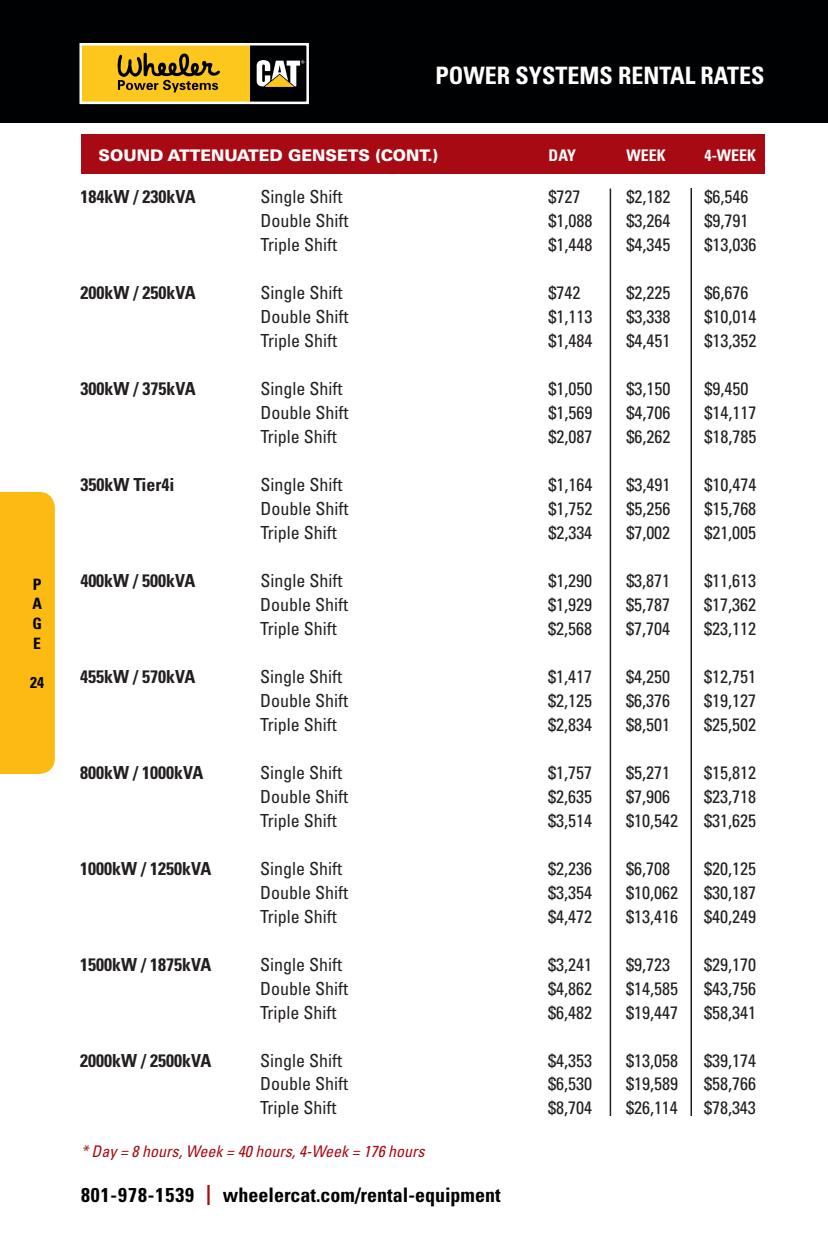
<style>
.page{position:relative;width:828px;height:1260px;background:#fff}
.page>*{position:absolute;margin:0;border:0;box-sizing:border-box;transform-origin:0 0}
.t1{font:700 condensed 24px "Univers LT Std";color:#fff}
.t2{font:700 condensed 20px "Univers LT Std";color:#000103}
.t3{font:condensed 18px "Univers LT Std";color:#231f20}
.t4{font:700 condensed 18px "Univers LT Std";color:#231f20}
.t5{font:italic condensed 16px "Univers LT Std";color:#a70a12}
.t6{font:900 16px "Univers LT Std";color:#fff}
.t7{font:700 condensed 16px "Univers LT Std";color:#fff}
.t8{font:700 condensed 15.6px/19.6px "Univers LT Std";color:#000103;text-align:justify}
.s1{color:#a70a12}
</style>
<div class="page">
<div style="left:0;top:0;width:828px;height:123px;background:#000103"></div>
<div style="left:0;top:492px;width:55px;height:282px;background:#fcba13"></div>
<svg style="left:79px;top:43px;width:230px;height:62px"></svg>
<div style="left:81px;top:134px;width:684px;height:39px;background:#a70a12"></div>
<hr style="left:610px;top:189px;width:1px;height:927px;background:#231f20">
<hr style="left:691px;top:188px;width:1px;height:928px;background:#231f20">
<p class="t8" style="left:32px;top:574px;width:11px">P A G E</p>
<p class="t8" style="left:30px;top:672px;width:15px">24</p>
<h1 class="t1" style="left:435px;top:61px;width:331px">POWER SYSTEMS RENTAL RATES</h1>
<p class="t6" style="left:99px;top:145px;width:341px">SOUND ATTENUATED GENSETS (CONT.)</p>
<p class="t7" style="left:549px;top:145px;width:29px">DAY</p>
<p class="t7" style="left:627px;top:145px;width:41px">WEEK</p>
<p class="t7" style="left:705px;top:145px;width:53px">4-WEEK</p>
<p class="t4" style="left:81px;top:185px;width:117px">184kW / 230kVA</p>
<p class="t3" style="left:261px;top:185px;width:84px">Single Shift</p>
<p class="t3" style="left:549px;top:185px;width:33px">$727</p>
<p class="t3" style="left:627px;top:185px;width:45px">$2,182</p>
<p class="t3" style="left:705px;top:185px;width:45px">$6,546</p>
<p class="t3" style="left:261px;top:209px;width:90px">Double Shift</p>
<p class="t3" style="left:549px;top:209px;width:45px">$1,088</p>
<p class="t3" style="left:627px;top:209px;width:45px">$3,264</p>
<p class="t3" style="left:705px;top:209px;width:45px">$9,791</p>
<p class="t3" style="left:261px;top:233px;width:78px">Triple Shift</p>
<p class="t3" style="left:549px;top:233px;width:45px">$1,448</p>
<p class="t3" style="left:627px;top:233px;width:45px">$4,345</p>
<p class="t3" style="left:705px;top:233px;width:53px">$13,036</p>
<p class="t4" style="left:81px;top:281px;width:117px">200kW / 250kVA</p>
<p class="t3" style="left:261px;top:281px;width:84px">Single Shift</p>
<p class="t3" style="left:549px;top:281px;width:33px">$742</p>
<p class="t3" style="left:627px;top:281px;width:45px">$2,225</p>
<p class="t3" style="left:704px;top:281px;width:45px">$6,676</p>
<p class="t3" style="left:260px;top:305px;width:90px">Double Shift</p>
<p class="t3" style="left:548px;top:305px;width:45px">$1,113</p>
<p class="t3" style="left:626px;top:305px;width:45px">$3,338</p>
<p class="t3" style="left:704px;top:305px;width:53px">$10,014</p>
<p class="t3" style="left:260px;top:329px;width:78px">Triple Shift</p>
<p class="t3" style="left:548px;top:329px;width:45px">$1,484</p>
<p class="t3" style="left:626px;top:329px;width:45px">$4,451</p>
<p class="t3" style="left:704px;top:329px;width:53px">$13,352</p>
<p class="t4" style="left:80px;top:377px;width:117px">300kW / 375kVA</p>
<p class="t3" style="left:260px;top:377px;width:84px">Single Shift</p>
<p class="t3" style="left:548px;top:377px;width:45px">$1,050</p>
<p class="t3" style="left:626px;top:377px;width:45px">$3,150</p>
<p class="t3" style="left:704px;top:377px;width:45px">$9,450</p>
<p class="t3" style="left:260px;top:401px;width:90px">Double Shift</p>
<p class="t3" style="left:548px;top:401px;width:45px">$1,569</p>
<p class="t3" style="left:626px;top:401px;width:45px">$4,706</p>
<p class="t3" style="left:704px;top:401px;width:53px">$14,117</p>
<p class="t3" style="left:260px;top:425px;width:78px">Triple Shift</p>
<p class="t3" style="left:548px;top:425px;width:45px">$2,087</p>
<p class="t3" style="left:626px;top:425px;width:45px">$6,262</p>
<p class="t3" style="left:704px;top:425px;width:53px">$18,785</p>
<p class="t4" style="left:80px;top:473px;width:96px">350kW Tier4i</p>
<p class="t3" style="left:260px;top:473px;width:84px">Single Shift</p>
<p class="t3" style="left:548px;top:473px;width:45px">$1,164</p>
<p class="t3" style="left:626px;top:473px;width:45px">$3,491</p>
<p class="t3" style="left:704px;top:473px;width:53px">$10,474</p>
<p class="t3" style="left:260px;top:497px;width:90px">Double Shift</p>
<p class="t3" style="left:548px;top:497px;width:45px">$1,752</p>
<p class="t3" style="left:626px;top:497px;width:45px">$5,256</p>
<p class="t3" style="left:704px;top:497px;width:53px">$15,768</p>
<p class="t3" style="left:260px;top:521px;width:78px">Triple Shift</p>
<p class="t3" style="left:548px;top:521px;width:45px">$2,334</p>
<p class="t3" style="left:626px;top:521px;width:45px">$7,002</p>
<p class="t3" style="left:704px;top:521px;width:53px">$21,005</p>
<p class="t4" style="left:80px;top:569px;width:117px">400kW / 500kVA</p>
<p class="t3" style="left:260px;top:569px;width:84px">Single Shift</p>
<p class="t3" style="left:548px;top:569px;width:45px">$1,290</p>
<p class="t3" style="left:626px;top:569px;width:45px">$3,871</p>
<p class="t3" style="left:704px;top:569px;width:53px">$11,613</p>
<p class="t3" style="left:260px;top:593px;width:90px">Double Shift</p>
<p class="t3" style="left:548px;top:593px;width:45px">$1,929</p>
<p class="t3" style="left:626px;top:593px;width:45px">$5,787</p>
<p class="t3" style="left:704px;top:593px;width:53px">$17,362</p>
<p class="t3" style="left:260px;top:617px;width:78px">Triple Shift</p>
<p class="t3" style="left:548px;top:617px;width:45px">$2,568</p>
<p class="t3" style="left:626px;top:617px;width:45px">$7,704</p>
<p class="t3" style="left:704px;top:617px;width:53px">$23,112</p>
<p class="t4" style="left:80px;top:665px;width:117px">455kW / 570kVA</p>
<p class="t3" style="left:260px;top:665px;width:84px">Single Shift</p>
<p class="t3" style="left:548px;top:665px;width:45px">$1,417</p>
<p class="t3" style="left:626px;top:665px;width:45px">$4,250</p>
<p class="t3" style="left:704px;top:665px;width:53px">$12,751</p>
<p class="t3" style="left:260px;top:689px;width:90px">Double Shift</p>
<p class="t3" style="left:548px;top:689px;width:45px">$2,125</p>
<p class="t3" style="left:626px;top:689px;width:45px">$6,376</p>
<p class="t3" style="left:704px;top:689px;width:53px">$19,127</p>
<p class="t3" style="left:260px;top:713px;width:78px">Triple Shift</p>
<p class="t3" style="left:548px;top:713px;width:45px">$2,834</p>
<p class="t3" style="left:626px;top:713px;width:45px">$8,501</p>
<p class="t3" style="left:704px;top:713px;width:53px">$25,502</p>
<p class="t4" style="left:80px;top:761px;width:125px">800kW / 1000kVA</p>
<p class="t3" style="left:260px;top:761px;width:84px">Single Shift</p>
<p class="t3" style="left:548px;top:761px;width:45px">$1,757</p>
<p class="t3" style="left:626px;top:761px;width:45px">$5,271</p>
<p class="t3" style="left:704px;top:761px;width:53px">$15,812</p>
<p class="t3" style="left:260px;top:785px;width:90px">Double Shift</p>
<p class="t3" style="left:548px;top:785px;width:45px">$2,635</p>
<p class="t3" style="left:626px;top:785px;width:45px">$7,906</p>
<p class="t3" style="left:704px;top:785px;width:53px">$23,718</p>
<p class="t3" style="left:260px;top:809px;width:78px">Triple Shift</p>
<p class="t3" style="left:548px;top:809px;width:45px">$3,514</p>
<p class="t3" style="left:626px;top:809px;width:53px">$10,542</p>
<p class="t3" style="left:704px;top:809px;width:53px">$31,625</p>
<p class="t4" style="left:80px;top:857px;width:133px">1000kW / 1250kVA</p>
<p class="t3" style="left:260px;top:857px;width:84px">Single Shift</p>
<p class="t3" style="left:548px;top:857px;width:45px">$2,236</p>
<p class="t3" style="left:626px;top:857px;width:45px">$6,708</p>
<p class="t3" style="left:704px;top:857px;width:53px">$20,125</p>
<p class="t3" style="left:260px;top:881px;width:90px">Double Shift</p>
<p class="t3" style="left:548px;top:881px;width:45px">$3,354</p>
<p class="t3" style="left:626px;top:881px;width:53px">$10,062</p>
<p class="t3" style="left:704px;top:881px;width:53px">$30,187</p>
<p class="t3" style="left:260px;top:905px;width:78px">Triple Shift</p>
<p class="t3" style="left:548px;top:905px;width:45px">$4,472</p>
<p class="t3" style="left:626px;top:905px;width:53px">$13,416</p>
<p class="t3" style="left:704px;top:905px;width:53px">$40,249</p>
<p class="t4" style="left:80px;top:953px;width:133px">1500kW / 1875kVA</p>
<p class="t3" style="left:260px;top:953px;width:84px">Single Shift</p>
<p class="t3" style="left:548px;top:953px;width:45px">$3,241</p>
<p class="t3" style="left:626px;top:953px;width:45px">$9,723</p>
<p class="t3" style="left:704px;top:953px;width:53px">$29,170</p>
<p class="t3" style="left:260px;top:977px;width:90px">Double Shift</p>
<p class="t3" style="left:548px;top:977px;width:45px">$4,862</p>
<p class="t3" style="left:626px;top:977px;width:53px">$14,585</p>
<p class="t3" style="left:704px;top:977px;width:53px">$43,756</p>
<p class="t3" style="left:260px;top:1001px;width:78px">Triple Shift</p>
<p class="t3" style="left:548px;top:1001px;width:45px">$6,482</p>
<p class="t3" style="left:626px;top:1001px;width:53px">$19,447</p>
<p class="t3" style="left:704px;top:1001px;width:53px">$58,341</p>
<p class="t4" style="left:80px;top:1049px;width:133px">2000kW / 2500kVA</p>
<p class="t3" style="left:260px;top:1049px;width:84px">Single Shift</p>
<p class="t3" style="left:548px;top:1049px;width:45px">$4,353</p>
<p class="t3" style="left:626px;top:1049px;width:53px">$13,058</p>
<p class="t3" style="left:704px;top:1049px;width:53px">$39,174</p>
<p class="t3" style="left:260px;top:1073px;width:90px">Double Shift</p>
<p class="t3" style="left:548px;top:1073px;width:45px">$6,530</p>
<p class="t3" style="left:626px;top:1073px;width:53px">$19,589</p>
<p class="t3" style="left:704px;top:1073px;width:53px">$58,766</p>
<p class="t3" style="left:260px;top:1097px;width:78px">Triple Shift</p>
<p class="t3" style="left:548px;top:1097px;width:45px">$8,704</p>
<p class="t3" style="left:626px;top:1097px;width:53px">$26,114</p>
<p class="t3" style="left:704px;top:1097px;width:53px">$78,343</p>
<p class="t5" style="left:81px;top:1141px;width:349px">*Day= 8hours,Week= 40hours,4-Week= 176hours</p>
<p class="t2" style="left:81px;top:1182px;width:421px">801-978-1539 <span class="s1">|</span> wheelercat.com/rental-equipment</p>
</div>
